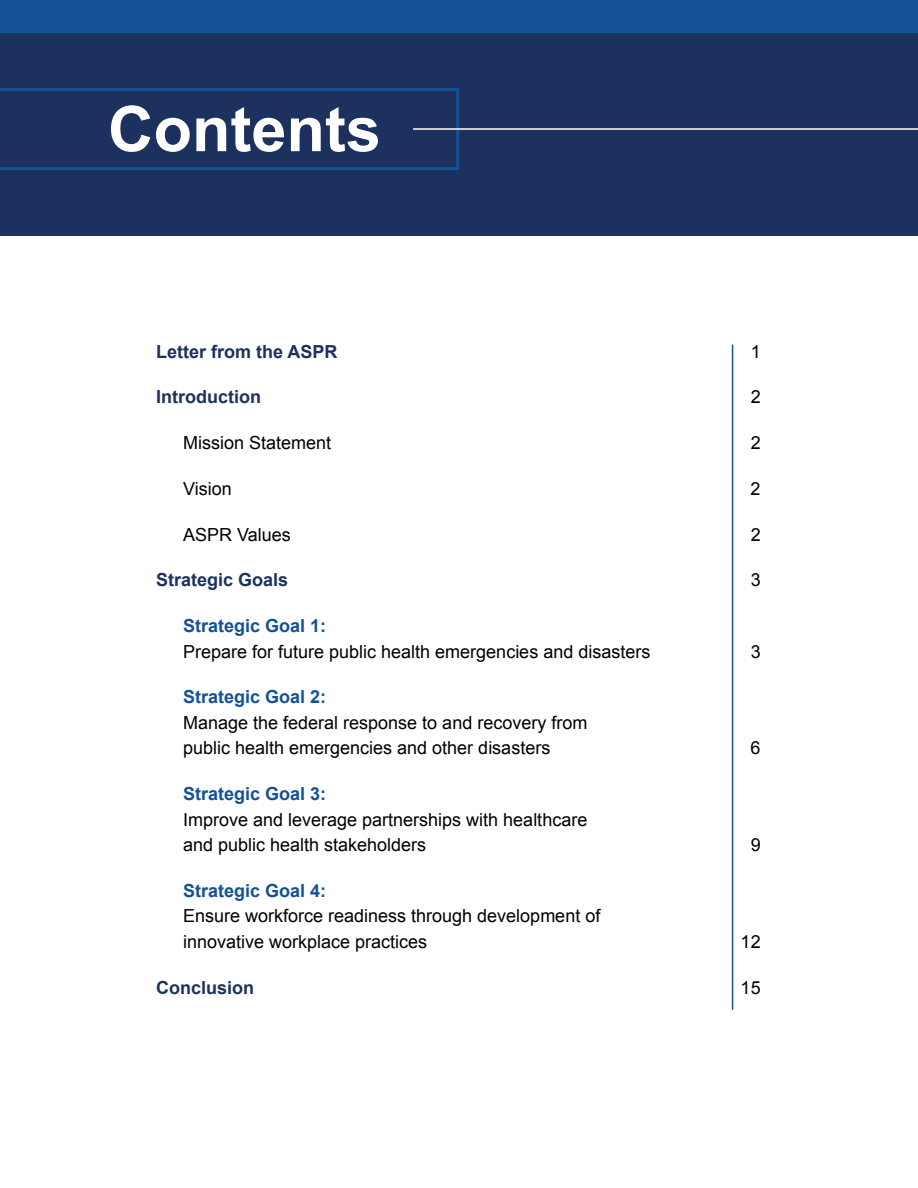
<style>
.page{position:relative;width:918px;height:1188px;background:#fff}
.page>*{position:absolute;margin:0;border:0;box-sizing:border-box;transform-origin:0 0}
.t1{font:700 63px "Arial";color:#fff}
.t2{font:18px/25.5px "Arial";color:#000}
.t3{font:700 18px "Arial";color:#155197}
.t4{font:700 18px "Arial";color:#1d315f}
</style>
<div class="page">
<div style="left:0;top:0;width:918px;height:235px;background:#1d315f"></div>
<svg style="left:0;top:88px;width:459px;height:82px"></svg>
<div style="left:0;top:0;width:918px;height:32px;background:#155197"></div>
<hr style="left:413px;top:128px;width:505px;height:2px;background:#fff">
<hr style="left:732px;top:345px;width:1px;height:665px;background:#155197">
<h1 class="t1" style="left:108px;top:85px;width:274px">Contents</h1>
<p class="t4" style="left:156px;top:339px;width:183px">Letter from the ASPR</p>
<p class="t2" style="left:751px;top:339px;width:12px">1</p>
<p class="t4" style="left:156px;top:384px;width:106px">Introduction</p>
<p class="t2" style="left:751px;top:384px;width:12px">2</p>
<p class="t2" style="left:183px;top:430px;width:150px">Mission Statement</p>
<p class="t2" style="left:751px;top:430px;width:12px">2</p>
<p class="t2" style="left:183px;top:476px;width:50px">Vision</p>
<p class="t2" style="left:751px;top:476px;width:12px">2</p>
<p class="t2" style="left:183px;top:522px;width:109px">ASPR Values</p>
<p class="t2" style="left:751px;top:522px;width:12px">2</p>
<p class="t4" style="left:156px;top:567px;width:134px">Strategic Goals</p>
<p class="t2" style="left:751px;top:567px;width:12px">3</p>
<p class="t3" style="left:183px;top:613px;width:145px">Strategic Goal 1:</p>
<p class="t2" style="left:183px;top:639px;width:469px">Prepare for future public health emergencies and disasters</p>
<p class="t2" style="left:751px;top:639px;width:12px">3</p>
<p class="t3" style="left:183px;top:684px;width:145px">Strategic Goal 2:</p>
<p class="t2" style="left:183px;top:710px;width:406px">Manage the federal response to and recovery from public health emergencies and other disasters</p>
<p class="t2" style="left:751px;top:735px;width:12px">6</p>
<p class="t3" style="left:183px;top:781px;width:145px">Strategic Goal 3:</p>
<p class="t2" style="left:183px;top:807px;width:406px">Improve and leverage partnerships with healthcare and public health stakeholders</p>
<p class="t3" style="left:183px;top:878px;width:145px">Strategic Goal 4:</p>
<p class="t2" style="left:183px;top:904px;width:419px">Ensure workforce readiness through development of innovative workplace practices</p>
<p class="t2" style="left:751px;top:832px;width:12px">9</p>
<p class="t2" style="left:741px;top:929px;width:22px">12</p>
<p class="t4" style="left:156px;top:975px;width:100px">Conclusion</p>
<p class="t2" style="left:741px;top:975px;width:22px">15</p>
</div>
